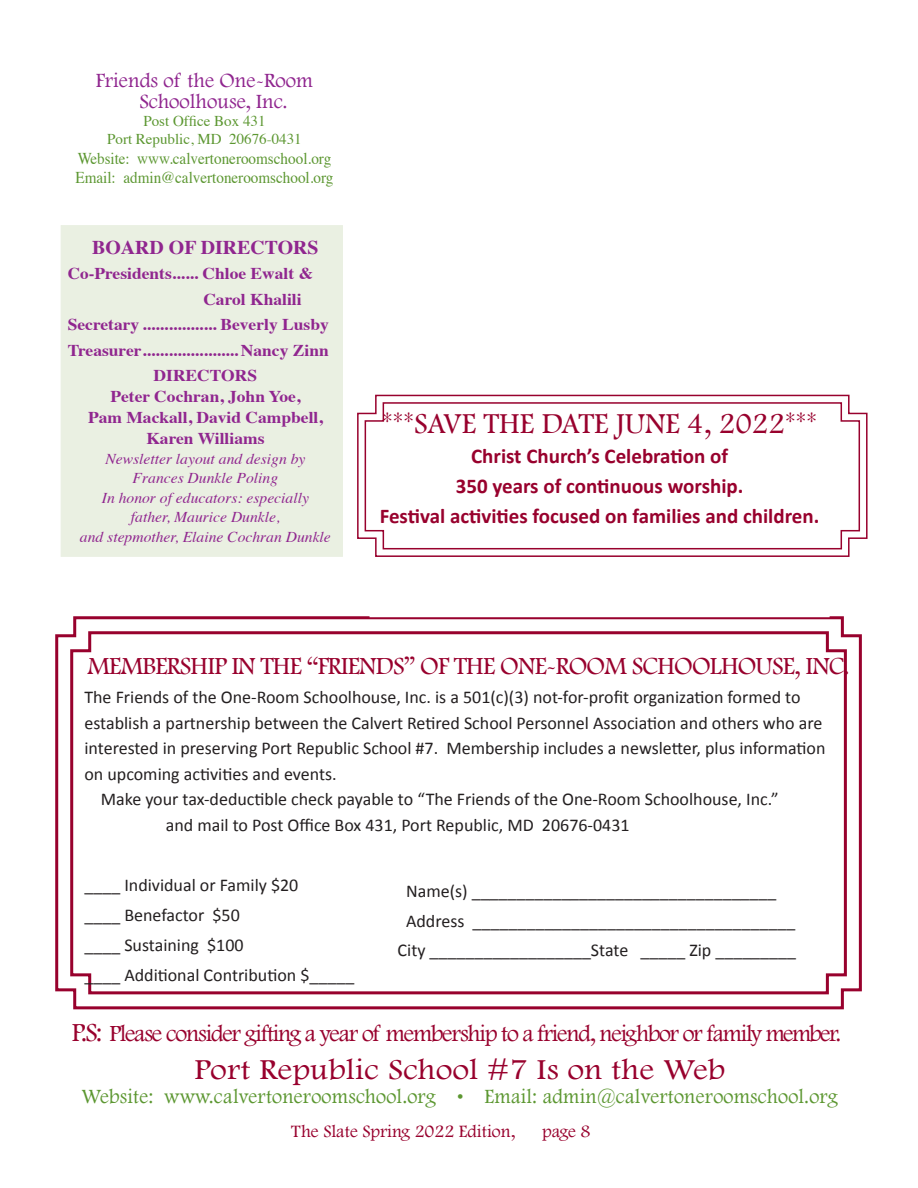
<style>
.page{position:relative;width:918px;height:1188px;background:#fff}
.page>*{position:absolute;margin:0;border:0;box-sizing:border-box;transform-origin:0 0}
.t1{font:30px "Footlight MT Light";letter-spacing:.01em;color:#98012d;scale:1.1 1}
.t2{font:30px "Footlight MT Light";letter-spacing:.01em;color:#98012d}
.t3{font:25.5px "Footlight MT Light";letter-spacing:-.03em;color:#98012d}
.t4{font:24px "Footlight MT Light";letter-spacing:-.05em;color:#98012d}
.t5{font:700 21px/30px "Calibri";color:#98012d;text-align:center}
.t6{font:21px "Footlight MT Light";letter-spacing:.01em;color:#5c9731}
.t7{font:21px/21px "Footlight MT Light";color:#90268f}
.t8{font:700 19.5px "Times";color:#90268f}
.t9{font:18px/30px "Calibri";color:#231f20}
.t10{font:18px "Footlight MT Light";color:#98012d}
.t11{font:700 16.5px/21px "Times";color:#90268f;text-align:center;scale:1.06 1}
.t12{font:16.5px/19.5px "Times";color:#5c9731;scale:.91 1}
.t13{font:700 16.5px "Times";color:#90268f;scale:1.04 1}
.t14{font:italic 15px/19.5px "Times";color:#90268f;text-align:center;scale:1.04 1}
.t15{font:15px/18px "Times";color:#5c9731;text-align:center}
.s1{font-size:27px}
</style>
<div class="page">
<div style="left:61px;top:225px;width:282px;height:332px;background:#eaf0e2"></div>
<svg style="left:55px;top:616px;width:807px;height:394px"></svg>
<svg style="left:69px;top:630px;width:779px;height:366px"></svg>
<div style="left:370px;top:570px;width:460px;height:47px;background:#fff"></div>
<svg style="left:357px;top:394px;width:511px;height:163px"></svg>
<svg style="left:364px;top:401px;width:497px;height:149px"></svg>
<p class="t7" style="left:139px;top:69px;width:175px;text-indent:-44px">Friends of the One-Room<br>Schoolhouse, Inc.</p>
<p class="t15" style="left:107px;top:111px;width:196px">Post Office Box 431<br>Port Republic, MD 20676-0431</p>
<p class="t12" style="left:75px;top:147px;width:285px">Website: www.calvertoneroomschool.org<br>Email: admin@calvertoneroomschool.org</p>
<p class="t8" style="left:92px;top:229px;width:228px">BOARD OF DIRECTORS</p>
<p class="t13" style="left:68px;top:258px;width:238px">Co-Presidents...... Chloe Ewalt &amp;</p>
<p class="t11" style="left:203px;top:287px;width:94px">Carol Khalili</p>
<p class="t11" style="left:68px;top:313px;width:248px">Secretary ................. Beverly Lusby</p>
<p class="t11" style="left:68px;top:338px;width:248px">Treasurer......................Nancy Zinn</p>
<p class="t11" style="left:154px;top:364px;width:99px">DIRECTORS</p>
<p class="t11" style="left:88px;top:385px;width:223px">Peter Cochran, John Yoe,<br>Pam Mackall, David Campbell,<br>Karen Williams</p>
<p class="t14" style="left:80px;top:448px;width:243px">Newsletter layout and design by<br>Frances Dunkle Poling<br>In honor of educators: especially<br>father, Maurice Dunkle,<br>and stepmother, Elaine Cochran Dunkle</p>
<h1 class="t2" style="left:382px;top:406px;width:436px">***SAVE THE DATE JUNE 4, 2022***</h1>
<p class="t5" style="left:380px;top:440px;width:441px">Christ Church’s Celebration of<br>350 years of continuous worship.<br>Festival activities focused on families and children.</p>
<h2 class="t3" style="left:87px;top:651px;width:764px">MEMBERSHIP IN THE “FRIENDS” OF THE ONE-ROOM SCHOOLHOUSE, INC.</h2>
<p class="t9" style="left:84px;top:681px;width:718px">The Friends of the One-Room Schoolhouse, Inc. is a 501(c)(3) not-for-profit organization formed to</p>
<p class="t9" style="left:84px;top:707px;width:739px">establish a partnership between the Calvert Retired School Personnel Association and others who are</p>
<p class="t9" style="left:84px;top:732px;width:743px">interested in preserving Port Republic School #7. Membership includes a newsletter, plus information</p>
<p class="t9" style="left:84px;top:758px;width:254px">on upcoming activities and events.</p>
<p class="t9" style="left:101px;top:783px;width:679px">Make your tax-deductible check payable to “The Friends of the One-Room Schoolhouse, Inc.”</p>
<p class="t9" style="left:166px;top:809px;width:465px">and mail to Post Office Box 431, Port Republic, MD 20676-0431</p>
<p class="t9" style="left:84px;top:869px;width:271px">____ Individual or Family $20<br>____ Benefactor $50<br>____ Sustaining $100<br>____ Additional Contribution $_____</p>
<p class="t9" style="left:406px;top:875px;width:372px">Name(s) __________________________________</p>
<p class="t9" style="left:406px;top:905px;width:391px">Address ____________________________________</p>
<p class="t9" style="left:398px;top:934px;width:400px">City __________________State _____ Zip _________</p>
<h3 class="t4" style="left:72px;top:1019px;width:771px"><span class="s1">P.S:</span> Please consider gifting a year of membership to a friend, neighbor or family member.</h3>
<h1 class="t1" style="left:195px;top:1051px;width:484px">Port Republic School #7 Is on the Web</h1>
<p class="t6" style="left:82px;top:1084px;width:758px">Website: www.calvertoneroomschool.org • Email: admin@calvertoneroomschool.org</p>
<p class="t10" style="left:291px;top:1121px;width:225px">The Slate Spring 2022 Edition,</p>
<p class="t10" style="left:542px;top:1121px;width:50px">page 8</p>
</div>
